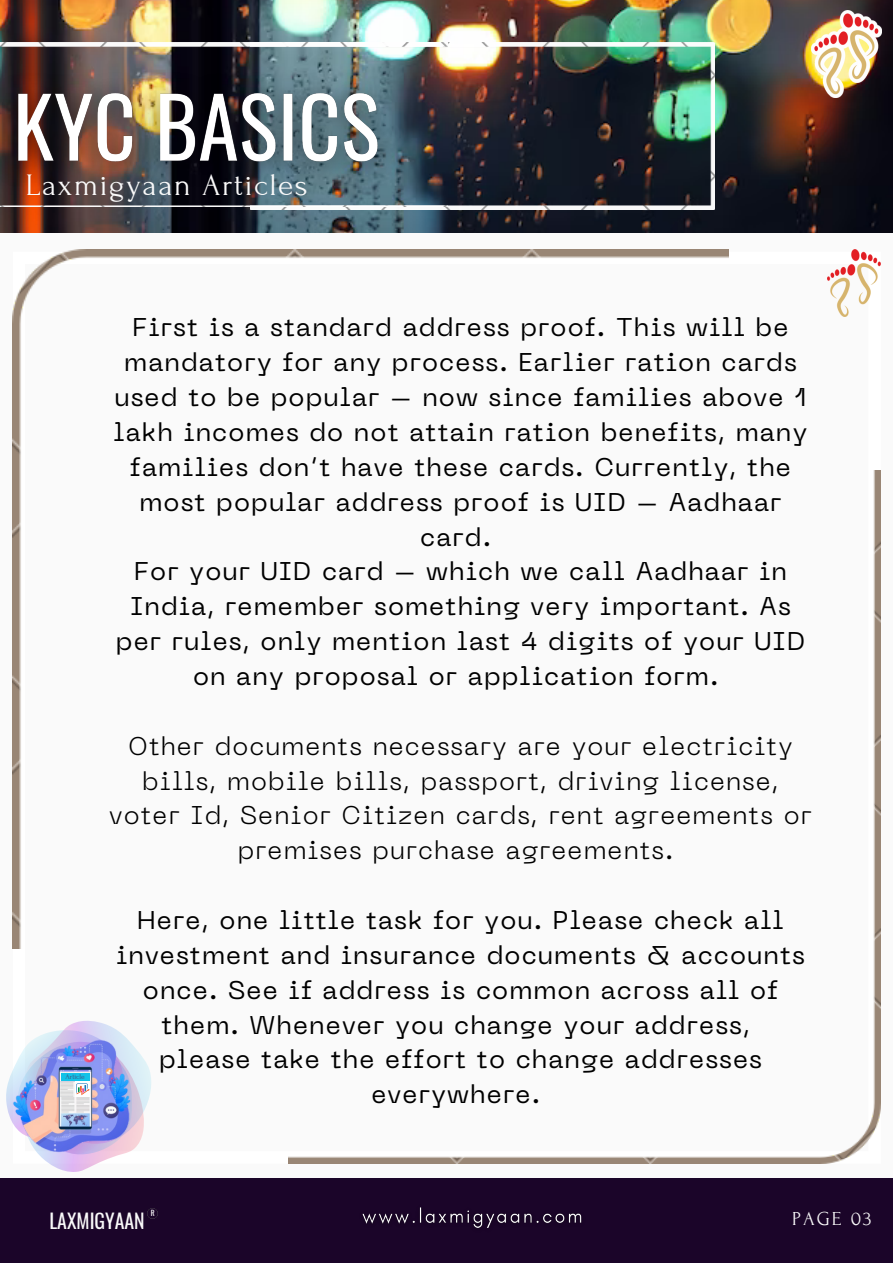
<style>
.page{position:relative;width:893px;height:1264px;background:#fff}
.page>*{position:absolute;margin:0;border:0;box-sizing:border-box;transform-origin:0 0}
.t1{font:31.2px "Forum";letter-spacing:.05em;color:#fafafa}
.t2{font:25.5px/34.8px "PP Neue Machina";letter-spacing:.045em;color:#000;text-align:center}
.t3{font:300 25.5px/34.8px "PP Neue Machina";letter-spacing:.045em;color:#000;text-align:center}
.t4{font:19.8px "Oswald";color:#fafafa}
.t5{font:19.8px "Forum";letter-spacing:.1em;color:#fafafa}
.t6{font:7.5px "Oswald";color:#fff}
.t7{font:7.35px "Forum";color:#484978}
</style>
<div class="page">
<div style="left:0;top:0;width:892px;height:1262px;background:#fafafa"></div>
<img style="left:0;top:0;width:892px;height:233px">
<img style="left:413px;top:43px;width:301px;height:166px">
<div style="left:0;top:1177px;width:892px;height:85px;background:#1b0529"></div>
<img style="left:6px;top:1021px;width:145px;height:151px">
<img style="left:288px;top:470px;width:592px;height:693px">
<img style="left:13px;top:249px;width:715px;height:699px">
<img style="left:827px;top:249px;width:53px;height:68px">
<img style="left:0;top:34px;width:413px;height:188px">
<img style="left:0;top:43px;width:447px;height:164px">
<img style="left:811px;top:11px;width:70px;height:86px">
<img style="left:362px;top:1207px;width:220px;height:21px">
<svg style="left:147px;top:1208px;width:11px;height:10px"></svg>
<p class="t1" style="left:26px;top:168px;width:283px">Laxmigyaan Articles</p>
<p class="t2" style="left:113px;top:312px;width:695px">First is a standard address proof. This will be mandatory for any process. Earlier ration cards used to be popular – now since families above 1 lakh incomes do not attain ration benefits, many families don’t have these cards. Currently, the most popular address proof is UID – Aadhaar card.</p>
<p class="t2" style="left:116px;top:556px;width:690px">For your UID card – which we call Aadhaar in India, remember something very important. As per rules, only mention last 4 digits of your UID on any proposal or application form.</p>
<p class="t7" style="left:66px;top:1072px;width:21px">Article</p>
<p class="t3" style="left:109px;top:731px;width:704px">Other documents necessary are your electricity bills, mobile bills, passport, driving license, voter Id, Senior Citizen cards, rent agreements or premises purchase agreements.</p>
<p class="t2" style="left:116px;top:905px;width:690px">Here, one little task for you. Please check all investment and insurance documents &amp; accounts once. See if address is common across all of them. Whenever you change your address,</p>
<p class="t2" style="left:159px;top:1044px;width:604px">please take the effort to change addresses everywhere.</p>
<p class="t6" style="left:151px;top:1207px;width:5px">R</p>
<p class="t4" style="left:49px;top:1204px;width:97px">LAXMIGYAAN</p>
<p class="t5" style="left:792px;top:1208px;width:81px">PAGE 03</p>
</div>
